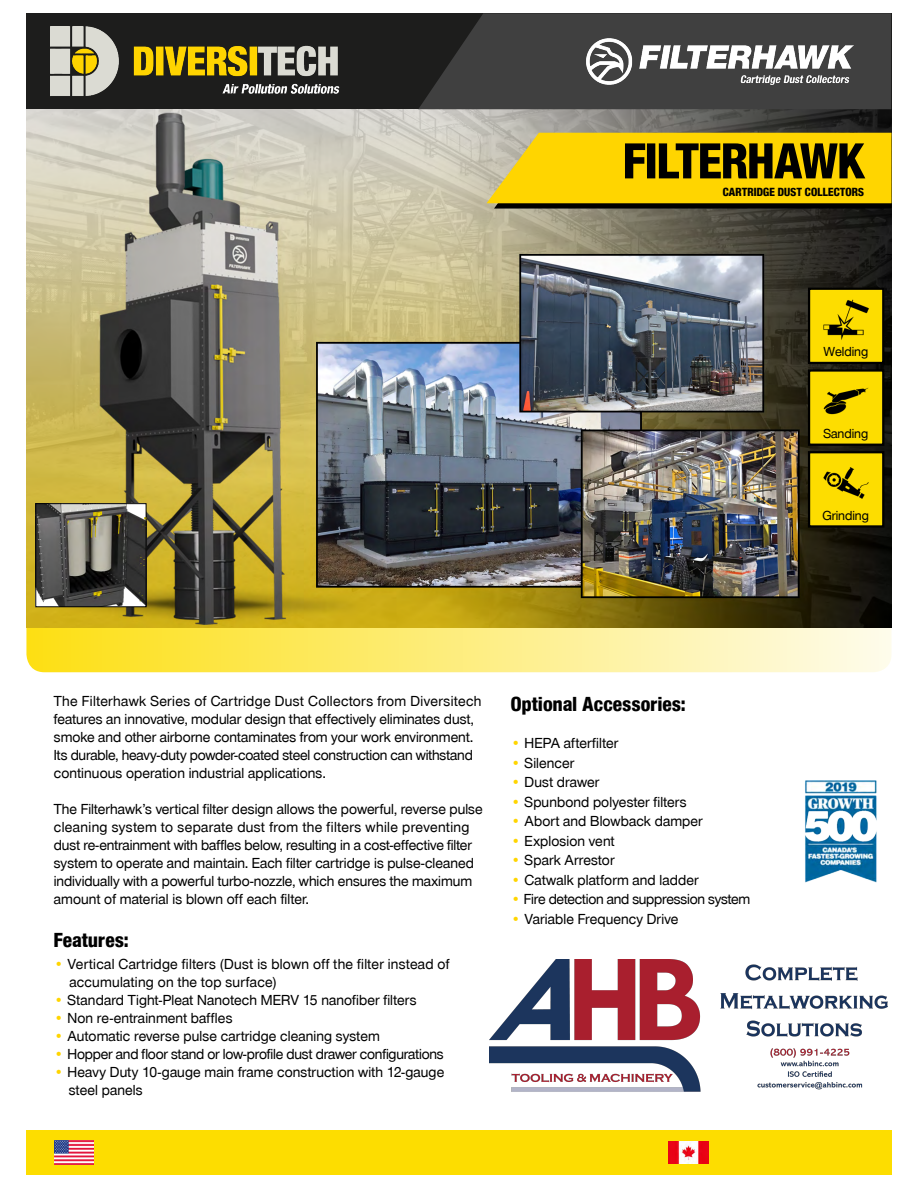
<style>
.page{position:relative;width:918px;height:1188px;background:#fff}
.page>*{position:absolute;margin:0;border:0;box-sizing:border-box;transform-origin:0 0}
.t1{font:52.5px "Nimbus San Nov D Heav Cond";color:#000}
.t2{font:21px "Nimbus San Nov D Heav Cond";letter-spacing:.015em;color:#000}
.t3{font:500 15px/18px "Nimbus San Nov D";letter-spacing:.005em;color:#000}
.t4{font:500 15px "Nimbus San Nov D";letter-spacing:-.015em;color:#000}
.t5{font:500 13.5px "Nimbus San Nov D";color:#000}
.t6{font:12.15px "Nimbus San Nov D Heav Cond";letter-spacing:.015em;color:#000}
.s1{color:#ffd500}
</style>
<div class="page">
<svg style="left:26px;top:628px;width:865px;height:44px;background:#fded7f"></svg>
<img style="left:26px;top:109px;width:866px;height:519px">
<div style="left:26px;top:1130px;width:866px;height:45px;background:#fddd00"></div>
<img style="left:54px;top:1140px;width:40px;height:24px">
<img style="left:669px;top:1142px;width:39px;height:21px">
<div style="left:26px;top:13px;width:866px;height:96px;background:#1d1d1c"></div>
<img style="left:50px;top:27px;width:290px;height:69px">
<svg style="left:419px;top:13px;width:472px;height:96px;background:#3b3b3b"></svg>
<img style="left:37px;top:505px;width:107px;height:100px">
<div style="left:35px;top:503px;width:111px;height:104px;border:1px solid #000"></div>
<svg style="left:487px;top:133px;width:405px;height:76px;background:#e8c40b"></svg>
<div style="left:809px;top:452px;width:74px;height:74px;background:#fddd00"></div>
<div style="left:808px;top:451px;width:76px;height:77px;border:2px solid #000"></div>
<img style="left:824px;top:467px;width:44px;height:32px">
<div style="left:809px;top:370px;width:74px;height:75px;background:#fddd00"></div>
<div style="left:808px;top:369px;width:76px;height:77px;border:2px solid #000"></div>
<img style="left:824px;top:388px;width:44px;height:27px">
<div style="left:809px;top:289px;width:74px;height:74px;background:#fddd00"></div>
<div style="left:808px;top:288px;width:76px;height:76px;border:2px solid #000"></div>
<img style="left:824px;top:299px;width:44px;height:41px">
<img style="left:805px;top:780px;width:72px;height:103px">
<img style="left:576px;top:28px;width:288px;height:66px">
<img style="left:490px;top:959px;width:397px;height:133px">
<h1 class="t1" style="left:623px;top:129px;width:243px">FILTERHAWK</h1>
<p class="t6" style="left:723px;top:185px;width:143px">CARTRIDGE DUST COLLECTORS</p>
<p class="t5" style="left:823px;top:344px;width:46px">Welding</p>
<p class="t5" style="left:823px;top:426px;width:46px">Sanding</p>
<p class="t5" style="left:822px;top:507px;width:48px">Grinding</p>
<p class="t3" style="left:54px;top:692px;width:429px">The Filterhawk Series of Cartridge Dust Collectors from Diversitech features an innovative, modular design that effectively eliminates dust, smoke and other airborne contaminates from your work environment.<br>Its durable, heavy-duty powder-coated steel construction can withstand continuous operation industrial applications.</p>
<p class="t3" style="left:54px;top:800px;width:430px">The Filterhawk’s vertical filter design allows the powerful, reverse pulse cleaning system to separate dust from the filters while preventing dust re-entrainment with baffles below, resulting in a cost-effective filter system to operate and maintain. Each filter cartridge is pulse-cleaned individually with a powerful turbo-nozzle, which ensures the maximum amount of material is blown off each filter.</p>
<h2 class="t2" style="left:54px;top:927px;width:76px">Features:</h2>
<p class="t3" style="left:69px;top:955px;width:382px;text-indent:-16px"><span class="s1">•</span> Vertical Cartridge filters (Dust is blown off the filter instead of accumulating on the top surface)</p>
<p class="t3" style="left:54px;top:991px;width:364px"><span class="s1">•</span> Standard Tight-Pleat Nanotech MERV 15 nanofiber filters</p>
<p class="t3" style="left:54px;top:1009px;width:180px"><span class="s1">•</span> Non re-entrainment baffles</p>
<p class="t3" style="left:54px;top:1027px;width:327px"><span class="s1">•</span> Automatic reverse pulse cartridge cleaning system</p>
<p class="t3" style="left:54px;top:1045px;width:391px"><span class="s1">•</span> Hopper and floor stand or low-profile dust drawer configurations</p>
<p class="t3" style="left:69px;top:1063px;width:377px;text-indent:-15px"><span class="s1">•</span> Heavy Duty 10-gauge main frame construction with 12-gauge steel panels</p>
<h2 class="t2" style="left:511px;top:691px;width:176px">Optional Accessories:</h2>
<p class="t3" style="left:511px;top:734px;width:109px"><span class="s1">•</span> HEPA afterfilter</p>
<p class="t3" style="left:511px;top:754px;width:65px"><span class="s1">•</span> Silencer</p>
<p class="t3" style="left:511px;top:773px;width:90px"><span class="s1">•</span> Dust drawer</p>
<p class="t3" style="left:511px;top:793px;width:177px"><span class="s1">•</span> Spunbond polyester filters</p>
<p class="t3" style="left:511px;top:812px;width:193px"><span class="s1">•</span> Abort and Blowback damper</p>
<p class="t3" style="left:511px;top:832px;width:105px"><span class="s1">•</span> Explosion vent</p>
<p class="t3" style="left:511px;top:851px;width:105px"><span class="s1">•</span> Spark Arrestor</p>
<p class="t3" style="left:511px;top:871px;width:189px"><span class="s1">•</span> Catwalk platform and ladder</p>
<p class="t4" style="left:511px;top:890px;width:241px"><span class="s1">•</span> Fire detection and suppression system</p>
<p class="t3" style="left:511px;top:910px;width:169px"><span class="s1">•</span> Variable Frequency Drive</p>
</div>
